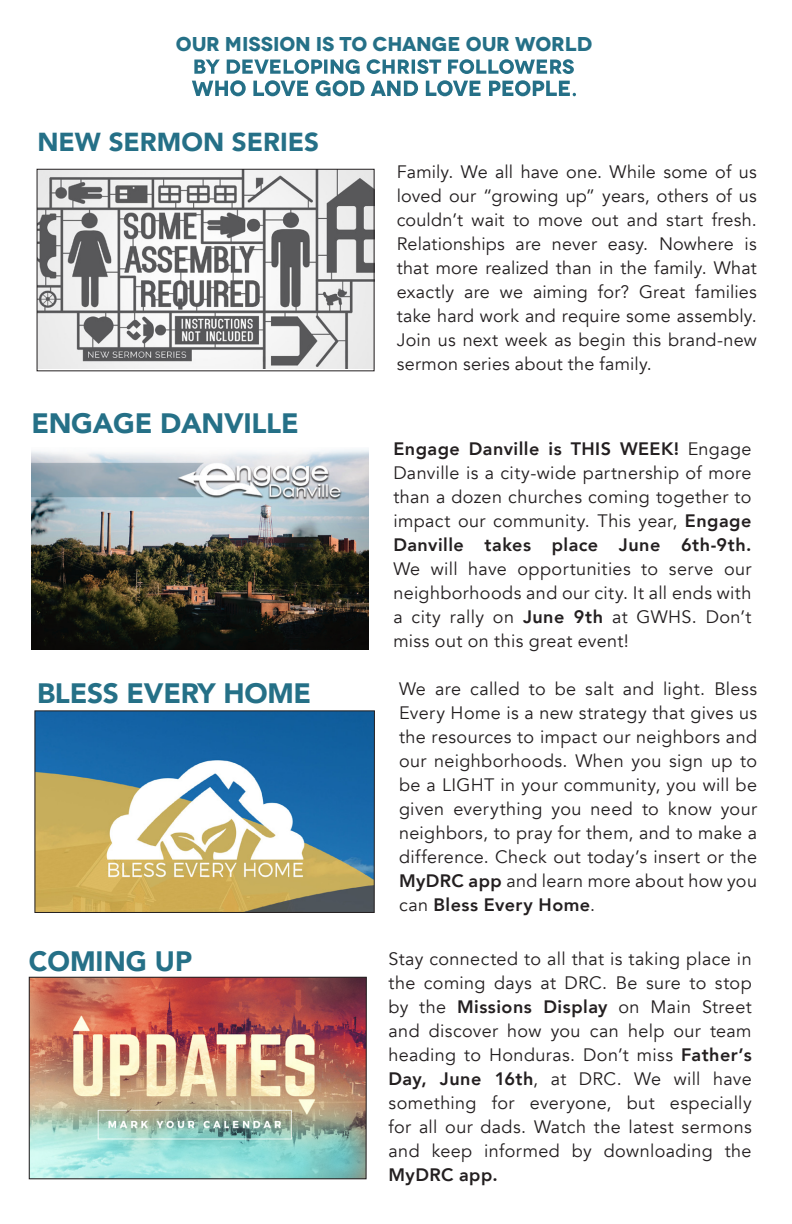
<style>
.page{position:relative;width:792px;height:1224px;background:#fff}
.page>*{position:absolute;margin:0;border:0;box-sizing:border-box;transform-origin:0 0}
.Happenings_HEADING{font:900 28px "Avenir";letter-spacing:-.01em;color:#257087}
.Happenings_HEADING-2{font:900 26px "Avenir";color:#257087}
.t1{font:700 20px "Novecentowide";letter-spacing:-.01em;color:#257087}
.Happenings{font:18px/24px "Avenir";letter-spacing:.02em;color:#231f20;text-align:justify}
.s1{font-weight:800}
</style>
<div class="page">
<svg style="left:192px;top:80px;width:384px;height:16px"></svg>
<svg style="left:194px;top:59px;width:380px;height:15px"></svg>
<img style="left:31px;top:979px;width:334px;height:198px">
<div style="left:29px;top:977px;width:338px;height:202px;border:1px solid #231f20"></div>
<img style="left:31px;top:449px;width:337px;height:200px">
<img style="left:39px;top:171px;width:333px;height:197px">
<div style="left:37px;top:169px;width:337px;height:202px;border:1px solid #231f20"></div>
<img style="left:37px;top:713px;width:336px;height:198px">
<div style="left:35px;top:711px;width:340px;height:202px;border:1px solid #231f20"></div>
<p class="t1" style="left:176px;top:31px;width:418px">OUR MISSION IS TO CHANGE OUR WORLD</p>
<p class="Happenings_HEADING-2" style="left:37px;top:120px;width:283px">NEW SERMON SERIES</p>
<p class="Happenings_HEADING" style="left:31px;top:400px;width:269px">ENGAGE DANVILLE</p>
<p class="Happenings_HEADING" style="left:37px;top:669px;width:276px">BLESS EVERY HOME</p>
<p class="Happenings_HEADING" style="left:29px;top:937px;width:165px">COMING UP</p>
<p class="Happenings" style="left:397px;top:160px;width:362px">Family. We all have one. While some of us loved our “growing up” years, others of us couldn’t wait to move out and start fresh.<br>Relationships are never easy. Nowhere is that more realized than in the family. What exactly are we aiming for? Great families take hard work and require some assembly.<br>Join us next week as begin this brand-new sermon series about the family.</p>
<p class="Happenings" style="left:393px;top:437px;width:360px"><span class="s1">Engage Danville is THIS WEEK!</span> Engage Danville is a city-wide partnership of more than a dozen churches coming together to impact our community. This year, <span class="s1">Engage Danville takes place June 6th-9th.<br></span>We will have opportunities to serve our neighborhoods and our city. It all ends with a city rally on <span class="s1">June 9th</span> at GWHS. Don’t miss out on this great event!</p>
<p class="Happenings" style="left:399px;top:677px;width:360px">We are called to be salt and light. Bless Every Home is a new strategy that gives us the resources to impact our neighbors and our neighborhoods. When you sign up to be a LIGHT in your community, you will be given everything you need to know your neighbors, to pray for them, and to make a difference. Check out today’s insert or the <span class="s1">MyDRC app</span> and learn more about how you can <span class="s1">Bless Every Home</span>.</p>
<p class="Happenings" style="left:389px;top:947px;width:365px">Stay connected to all that is taking place in the coming days at DRC. Be sure to stop by the <span class="s1">Missions Display</span> on Main Street and discover how you can help our team heading to Honduras. Don’t miss <span class="s1">Father’s Day, June 16th</span>, at DRC. We will have something for everyone, but especially for all our dads. Watch the latest sermons and keep informed by downloading the <span class="s1">MyDRC app.</span></p>
</div>
